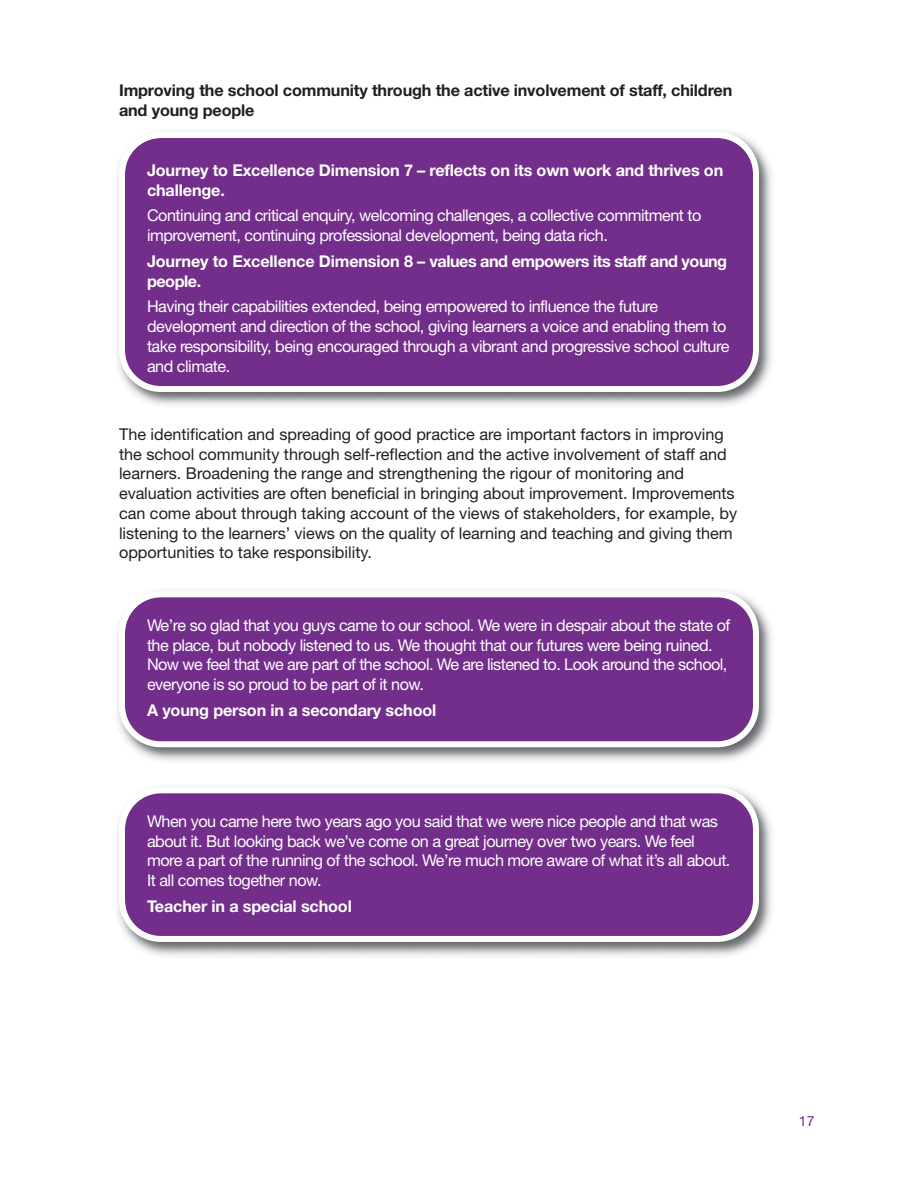
<style>
.page{position:relative;width:918px;height:1188px;background:#fff}
.page>*{position:absolute;margin:0;border:0;box-sizing:border-box;transform-origin:0 0}
.t1{font:16.2px/19.8px "Helvetica Neue";letter-spacing:-.03em;color:#fff}
.t2{font:16.2px/19.8px "Helvetica Neue";color:#231f20}
.t3{font:700 16.2px/19.8px "Helvetica Neue";letter-spacing:-.01em;color:#fff}
.t4{font:700 16.2px/19.8px "Helvetica Neue";letter-spacing:-.01em;color:#231f20}
.t5{font:700 16.2px/19.8px "Helvetica Neue";letter-spacing:-.03em;color:#fff}
.t6{font:14.1px "Helvetica Neue";color:#732d8b}
</style>
<div class="page">
<img style="left:117px;top:131px;width:655px;height:275px">
<svg style="left:119px;top:132px;width:640px;height:260px;background:#7c3b92"></svg>
<img style="left:117px;top:786px;width:655px;height:170px">
<svg style="left:119px;top:787px;width:640px;height:155px;background:#804296"></svg>
<img style="left:117px;top:590px;width:655px;height:171px">
<svg style="left:119px;top:591px;width:640px;height:156px;background:#804196"></svg>
<p class="t4" style="left:119px;top:82px;width:615px">Improving the school community through the active involvement of staff, children and young people</p>
<p class="t3" style="left:147px;top:162px;width:578px">Journey to Excellence Dimension 7 – reflects on its own work and thrives on challenge.</p>
<p class="t1" style="left:147px;top:207px;width:556px">Continuing and critical enquiry, welcoming challenges, a collective commitment to improvement, continuing professional development, being data rich.</p>
<p class="t5" style="left:147px;top:253px;width:582px">Journey to Excellence Dimension 8 – values and empowers its staff and young people.</p>
<p class="t1" style="left:147px;top:298px;width:584px">Having their capabilities extended, being empowered to influence the future development and direction of the school, giving learners a voice and enabling them to take responsibility, being encouraged through a vibrant and progressive school culture and climate.</p>
<p class="t2" style="left:119px;top:426px;width:620px">The identification and spreading of good practice are important factors in improving the school community through self-reflection and the active involvement of staff and learners. Broadening the range and strengthening the rigour of monitoring and evaluation activities are often beneficial in bringing about improvement. Improvements can come about through taking account of the views of stakeholders, for example, by listening to the learners’ views on the quality of learning and teaching and giving them opportunities to take responsibility.</p>
<p class="t1" style="left:147px;top:617px;width:585px">We’re so glad that you guys came to our school. We were in despair about the state of the place, but nobody listened to us. We thought that our futures were being ruined.<br>Now we feel that we are part of the school. We are listened to. Look around the school, everyone is so proud to be part of it now.</p>
<p class="t3" style="left:147px;top:702px;width:291px">A young person in a secondary school</p>
<p class="t1" style="left:147px;top:813px;width:585px">When you came here two years ago you said that we were nice people and that was about it. But looking back we’ve come on a great journey over two years. We feel more a part of the running of the school. We’re much more aware of what it’s all about.<br>It all comes together now.</p>
<p class="t3" style="left:147px;top:898px;width:206px">Teacher in a special school</p>
<p class="t6" style="left:799px;top:1116px;width:17px">17</p>
</div>
